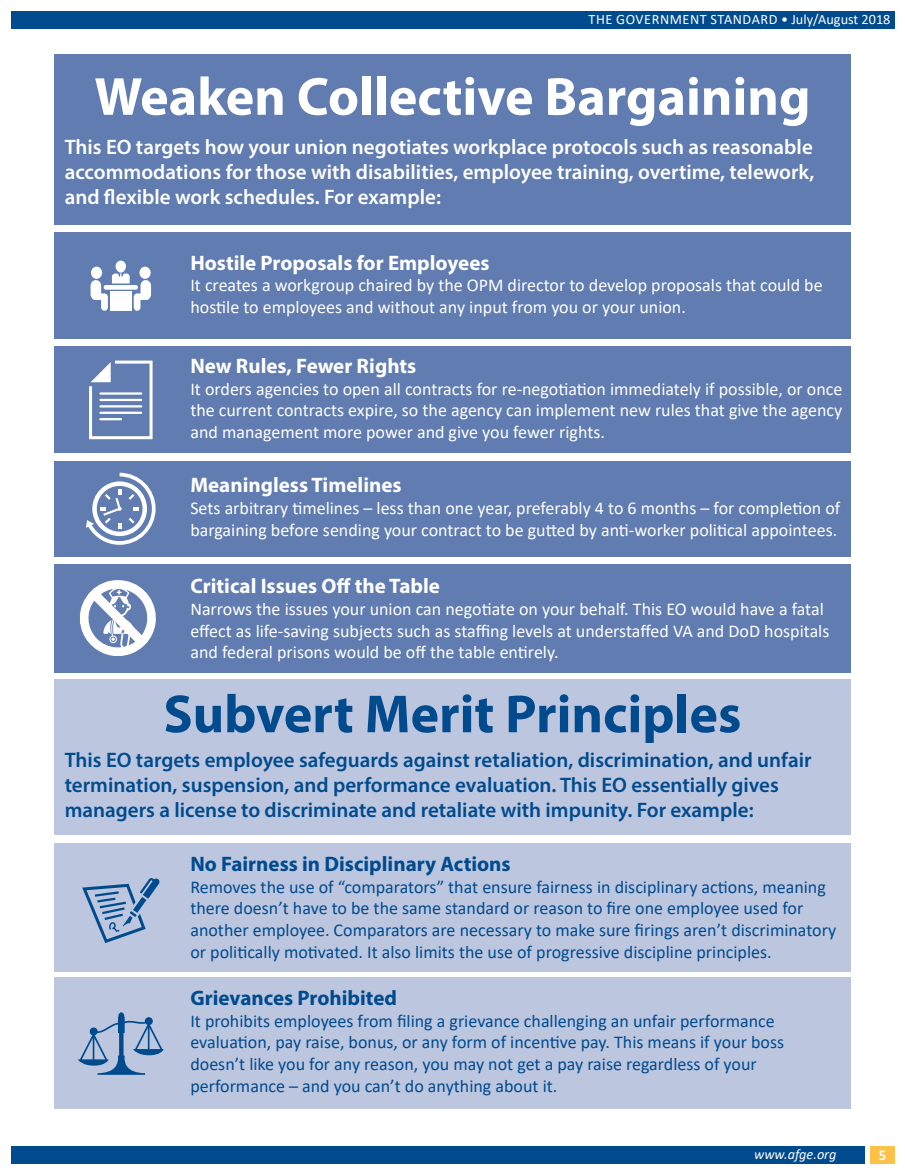
<style>
.page{position:relative;width:905px;height:1175px;background:#fff}
.page>*{position:absolute;margin:0;border:0;box-sizing:border-box;transform-origin:0 0}
.t1{font:700 54px "Myriad Pro";color:#fff}
.t2{font:700 54px "Myriad Pro";color:#004b8d}
.t3{font:600 21px/25.2px "Myriad Pro";color:#004b8d}
.t4{font:600 21px/25.2px "Myriad Pro";color:#fff;text-align:justify}
.t5{font:700 21px "Myriad Pro";color:#fff}
.t6{font:700 21px "Myriad Pro";color:#004b8d}
.t7{font:18px/21.6px "Calibri";color:#fff}
.t8{font:18px/21.6px "Calibri";color:#004b8d}
.t9{font:700 15px "Calibri";color:#fff}
.t10{font:14.25px "Calibri";letter-spacing:.035em;color:#fff}
.t11{font:italic 14.25px "Calibri";color:#fff}
</style>
<div class="page">
<div style="left:11px;top:1146px;width:853px;height:17px;background:#004b8d"></div>
<div style="left:870px;top:1146px;width:24px;height:17px;background:#fec148"></div>
<div style="left:11px;top:12px;width:883px;height:17px;background:#004b8d"></div>
<div style="left:54px;top:54px;width:797px;height:171px;background:#607cb0"></div>
<div style="left:54px;top:461px;width:797px;height:95px;background:#607cb0"></div>
<div style="left:54px;top:347px;width:797px;height:106px;background:#607cb0"></div>
<div style="left:54px;top:232px;width:797px;height:107px;background:#607cb0"></div>
<div style="left:54px;top:564px;width:797px;height:108px;background:#607cb0"></div>
<div style="left:54px;top:679px;width:796px;height:155px;background:#bdc6df"></div>
<div style="left:54px;top:978px;width:797px;height:131px;background:#bdc6df"></div>
<div style="left:54px;top:843px;width:797px;height:129px;background:#bdc6df"></div>
<svg style="left:89px;top:360px;width:63px;height:79px"></svg>
<hr style="left:99px;top:405px;width:43px;height:2px;background:#fff">
<hr style="left:99px;top:399px;width:43px;height:2px;background:#fff">
<hr style="left:99px;top:392px;width:43px;height:3px;background:#fff">
<hr style="left:99px;top:411px;width:43px;height:3px;background:#fff">
<hr style="left:99px;top:418px;width:23px;height:2px;background:#fff">
<svg style="left:82px;top:878px;width:78px;height:65px"></svg>
<svg style="left:86px;top:473px;width:70px;height:72px"></svg>
<svg style="left:78px;top:1012px;width:86px;height:62px"></svg>
<div style="left:116px;top:260px;width:10px;height:13px;background:#fff;border-radius:50%"></div>
<div style="left:91px;top:267px;width:11px;height:12px;background:#fff;border-radius:50%"></div>
<div style="left:139px;top:267px;width:12px;height:12px;background:#fff;border-radius:50%"></div>
<svg style="left:91px;top:273px;width:60px;height:38px"></svg>
<div style="left:110px;top:292px;width:22px;height:19px;background:#fff"></div>
<div style="left:104px;top:285px;width:34px;height:5px;background:#fff;border-radius:2px"></div>
<svg style="left:80px;top:580px;width:76px;height:76px"></svg>
<p class="t10" style="left:588px;top:10px;width:303px">THE GOVERNMENT STANDARD • July/August 2018</p>
<h1 class="t1" style="left:94px;top:61px;width:717px">Weaken Collective Bargaining</h1>
<p class="t4" style="left:65px;top:134px;width:751px">This EO targets how your union negotiates workplace protocols such as reasonable accommodations for those with disabilities, employee training, overtime, telework, and flexible work schedules. For example:</p>
<p class="t5" style="left:190px;top:249px;width:300px">Hostile Proposals for Employees</p>
<p class="t7" style="left:190px;top:274px;width:633px">It creates a workgroup chaired by the OPM director to develop proposals that could be hostile to employees and without any input from you or your union.</p>
<p class="t5" style="left:190px;top:352px;width:227px">New Rules, Fewer Rights</p>
<p class="t7" style="left:190px;top:377px;width:653px;text-align:justify">It orders agencies to open all contracts for re-negotiation immediately if possible, or once the current contracts expire, so the agency can implement new rules that give the agency and management more power and give you fewer rights.</p>
<p class="t5" style="left:190px;top:471px;width:213px">Meaningless Timelines</p>
<p class="t7" style="left:190px;top:497px;width:651px">Sets arbitrary timelines – less than one year, preferably 4 to 6 months – for completion of bargaining before sending your contract to be gutted by anti-worker political appointees.</p>
<p class="t5" style="left:190px;top:572px;width:251px">Critical Issues Off the Table</p>
<p class="t7" style="left:190px;top:597px;width:640px">Narrows the issues your union can negotiate on your behalf. This EO would have a fatal effect as life-saving subjects such as staffing levels at understaffed VA and DoD hospitals and federal prisons would be off the table entirely.</p>
<h1 class="t2" style="left:163px;top:679px;width:579px">Subvert Merit Principles</h1>
<p class="t3" style="left:65px;top:746px;width:748px">This EO targets employee safeguards against retaliation, discrimination, and unfair termination, suspension, and performance evaluation. This EO essentially gives managers a license to discriminate and retaliate with impunity. For example:</p>
<p class="t6" style="left:190px;top:850px;width:322px">No Fairness in Disciplinary Actions</p>
<p class="t8" style="left:190px;top:875px;width:647px">Removes the use of “comparators” that ensure fairness in disciplinary actions, meaning there doesn’t have to be the same standard or reason to fire one employee used for another employee. Comparators are necessary to make sure firings aren’t discriminatory or politically motivated. It also limits the use of progressive discipline principles.</p>
<p class="t6" style="left:190px;top:984px;width:208px">Grievances Prohibited</p>
<p class="t8" style="left:190px;top:1009px;width:595px">It prohibits employees from filing a grievance challenging an unfair performance evaluation, pay raise, bonus, or any form of incentive pay. This means if your boss doesn’t like you for any reason, you may not get a pay raise regardless of your performance – and you can’t do anything about it.</p>
<p class="t11" style="left:754px;top:1144px;width:84px">www.afge.org</p>
<p class="t9" style="left:878px;top:1143px;width:9px">5</p>
</div>
